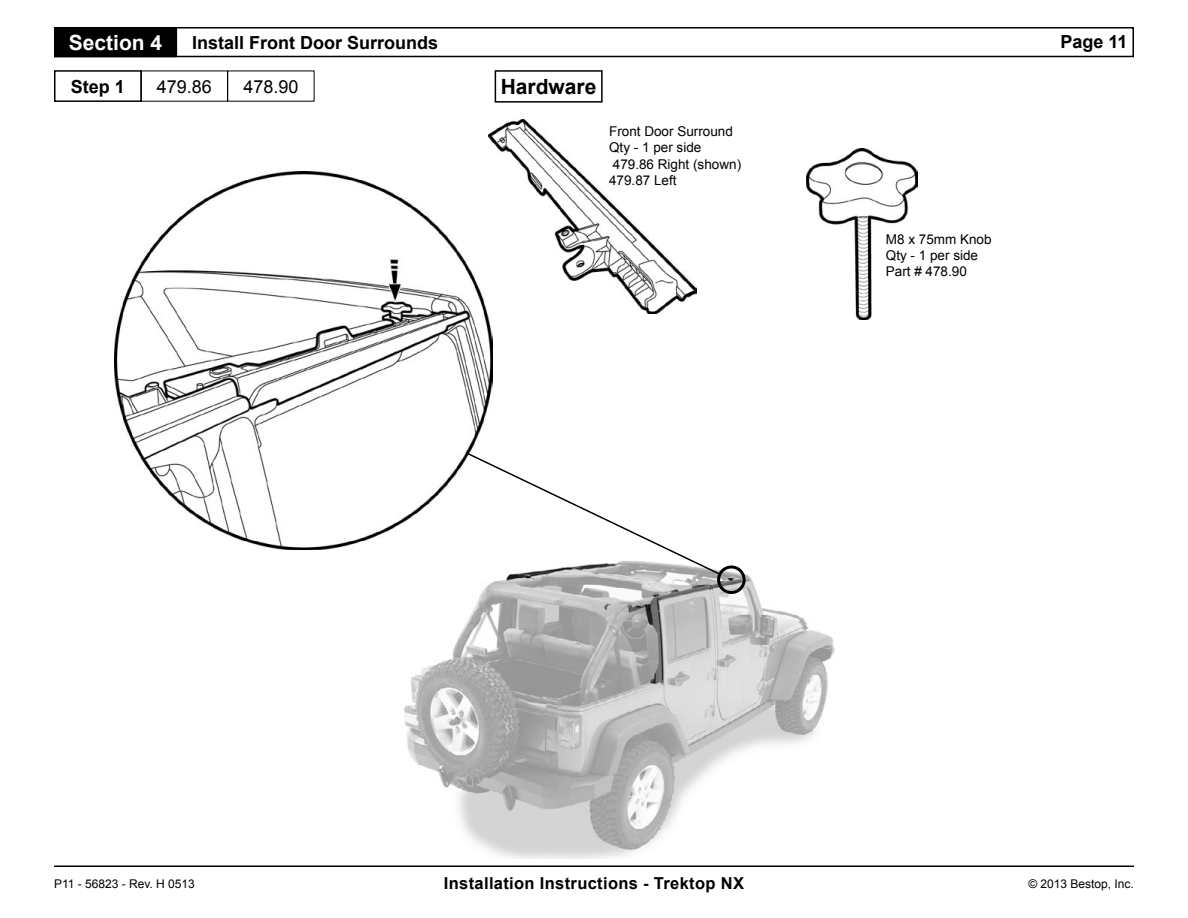
<style>
.page{position:relative;width:1188px;height:918px;background:#fff}
.page>*{position:absolute;margin:0;border:0;box-sizing:border-box;transform-origin:0 0}
.t1{font:700 21px "Arial";color:#fff}
.t2{font:700 21px "Arial";color:#000}
.t3{font:700 18px "Arial";color:#000}
.t4{font:18px "Arial";color:#000}
.t5{font:700 16.5px "Arial";letter-spacing:.02em;color:#000}
.t6{font:13.5px "Arial";color:#000}
.t7{font:12px "Arial";color:#000}
</style>
<div class="page">
<hr style="left:54px;top:866px;width:1080px;height:1px;background:#000">
<div style="left:54px;top:27px;width:1080px;height:30px;border:2px solid #000"></div>
<div style="left:55px;top:28px;width:121px;height:28px;background:#000"></div>
<div style="left:54px;top:27px;width:123px;height:30px;border:2px solid #000"></div>
<div style="left:54px;top:70px;width:88px;height:32px;border:2px solid #000"></div>
<div style="left:495px;top:70px;width:108px;height:33px;border:2px solid #000"></div>
<img style="left:404px;top:565px;width:431px;height:294px">
<div style="left:717px;top:566px;width:29px;height:28px;border:3px solid #000;border-radius:50%"></div>
<img style="left:488px;top:119px;width:208px;height:195px">
<img style="left:114px;top:172px;width:378px;height:378px">
<svg style="left:464px;top:451px;width:257px;height:125px"></svg>
<img style="left:807px;top:148px;width:111px;height:172px">
<p class="t1" style="left:69px;top:28px;width:95px">Section 4</p>
<p class="t3" style="left:192px;top:30px;width:248px">Install Front Door Surrounds</p>
<h2 class="t3" style="left:1060px;top:29px;width:69px">Page 11</h2>
<p class="t3" style="left:71px;top:74px;width:56px">Step 1</p>
<p class="t4" style="left:157px;top:75px;width:57px">479.86</p>
<p class="t4" style="left:243px;top:75px;width:57px">478.90</p>
<p class="t2" style="left:501px;top:73px;width:97px">Hardware</p>
<p class="t6" style="left:609px;top:123px;width:125px">Front Door Surround</p>
<p class="t6" style="left:609px;top:139px;width:94px">Qty - 1 per side</p>
<p class="t6" style="left:613px;top:155px;width:130px">479.86 Right (shown)</p>
<p class="t6" style="left:609px;top:171px;width:69px">479.87 Left</p>
<p class="t6" style="left:886px;top:230px;width:107px">M8 x 75mm Knob</p>
<p class="t6" style="left:886px;top:246px;width:94px">Qty - 1 per side</p>
<p class="t6" style="left:886px;top:262px;width:83px">Part # 478.90</p>
<p class="t7" style="left:54px;top:876px;width:142px">P11 - 56823 - Rev. H 0513</p>
<p class="t5" style="left:444px;top:872px;width:302px">Installation Instructions - Trektop NX</p>
<p class="t7" style="left:1028px;top:876px;width:107px">© 2013 Bestop, Inc.</p>
</div>
